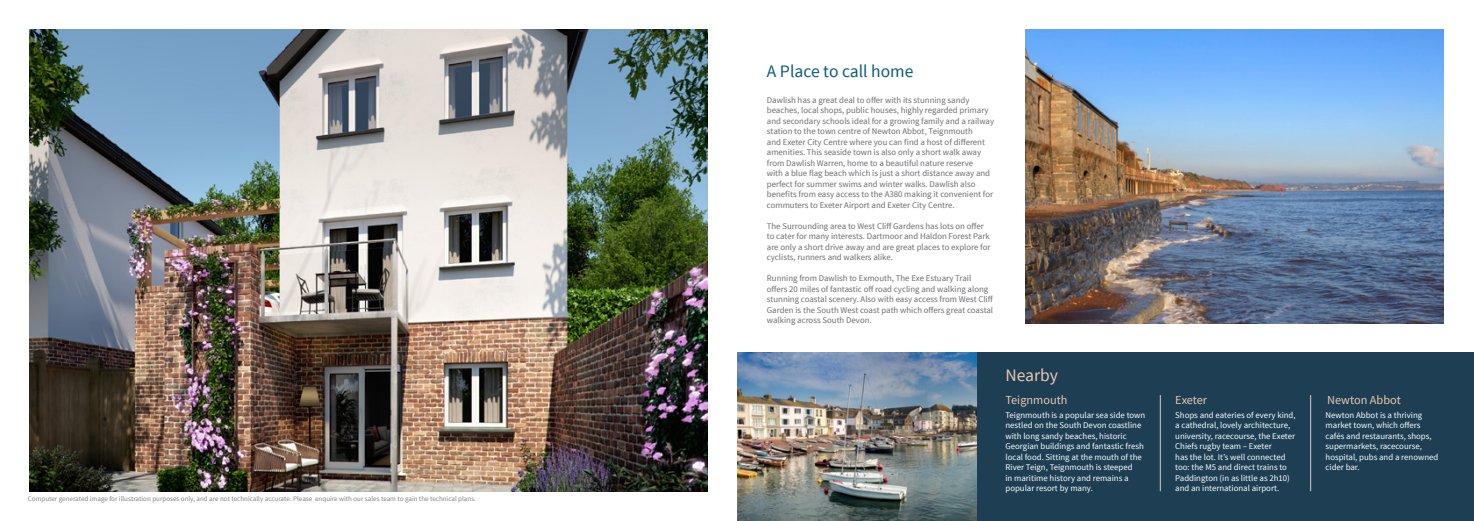
<style>
.page{position:relative;width:1474px;height:521px;background:#fff}
.page>*{position:absolute;margin:0;border:0;box-sizing:border-box;transform-origin:0 0}
.t1{font:17.5px "Source Sans Pro";color:#0b5c77}
.t2{font:17.5px "Source Sans Pro";color:#ebc9b4}
.t3{font:12.25px "Source Sans Pro";color:#ebc9b4}
.t4{font:8.75px/10.5px "Source Sans Pro";color:#6c6d70}
.t5{font:8.75px/10.5px "Source Sans Pro";color:#fff}
.t6{font:7px "Source Sans Pro";color:#808285}
</style>
<div class="page">
<div style="left:737px;top:352px;width:736px;height:169px;background:#1d3e53"></div>
<img style="left:1025px;top:30px;width:418px;height:293px">
<hr style="left:1160px;top:395px;width:1px;height:96px;background:#cfd1cd">
<hr style="left:1310px;top:395px;width:1px;height:96px;background:#cfd1cd">
<img style="left:737px;top:352px;width:239px;height:169px">
<img style="left:30px;top:30px;width:677px;height:461px">
<p class="t6" style="left:28px;top:494px;width:449px">Computer generated image for illustration purposes only, and are not technically accurate. Please enquire with our sales team to gain the technical plans.</p>
<p class="t1" style="left:767px;top:60px;width:148px">A Place to call home</p>
<p class="t4" style="left:767px;top:95px;width:229px">Dawlish has a great deal to offer with its stunning sandy beaches, local shops, public houses, highly regarded primary and secondary schools ideal for a growing family and a railway station to the town centre of Newton Abbot, Teignmouth<br>and Exeter City Centre where you can find a host of different amenities. This seaside town is also only a short walk away from Dawlish Warren, home to a beautiful nature reserve<br>with a blue flag beach which is just a short distance away and perfect for summer swims and winter walks. Dawlish also benefits from easy access to the A380 making it convenient for commuters to Exeter Airport and Exeter City Centre.</p>
<p class="t4" style="left:767px;top:221px;width:225px">The Surrounding area to West Cliff Gardens has lots on offer to cater for many interests. Dartmoor and Haldon Forest Park are only a short drive away and are great places to explore for cyclists, runners and walkers alike.</p>
<p class="t4" style="left:767px;top:273px;width:228px">Running from Dawlish to Exmouth, The Exe Estuary Trail offers 20 miles of fantastic off road cycling and walking along stunning coastal scenery. Also with easy access from West Cliff Garden is the South West coast path which offers great coastal walking across South Devon.</p>
<p class="t2" style="left:1005px;top:364px;width:54px">Nearby</p>
<p class="t3" style="left:1005px;top:393px;width:63px">Teignmouth</p>
<p class="t5" style="left:1005px;top:410px;width:141px">Teignmouth is a popular sea side town nestled on the South Devon coastline with long sandy beaches, historic Georgian buildings and fantastic fresh local food. Sitting at the mouth of the River Teign, Teignmouth is steeped<br>in maritime history and remains a popular resort by many.</p>
<p class="t3" style="left:1175px;top:393px;width:33px">Exeter</p>
<p class="t5" style="left:1175px;top:410px;width:122px">Shops and eateries of every kind, a cathedral, lovely architecture, university, racecourse, the Exeter<br>Chiefs rugby team – Exeter<br>has the lot. It’s well connected too: the M5 and direct trains to<br>Paddington (in as little as 2h10) and an international airport.</p>
<p class="t3" style="left:1327px;top:393px;width:75px">Newton Abbot</p>
<p class="t5" style="left:1325px;top:410px;width:114px">Newton Abbot is a thriving market town, which offers cafés and restaurants, shops, supermarkets, racecourse, hospital, pubs and a renowned cider bar.</p>
</div>
